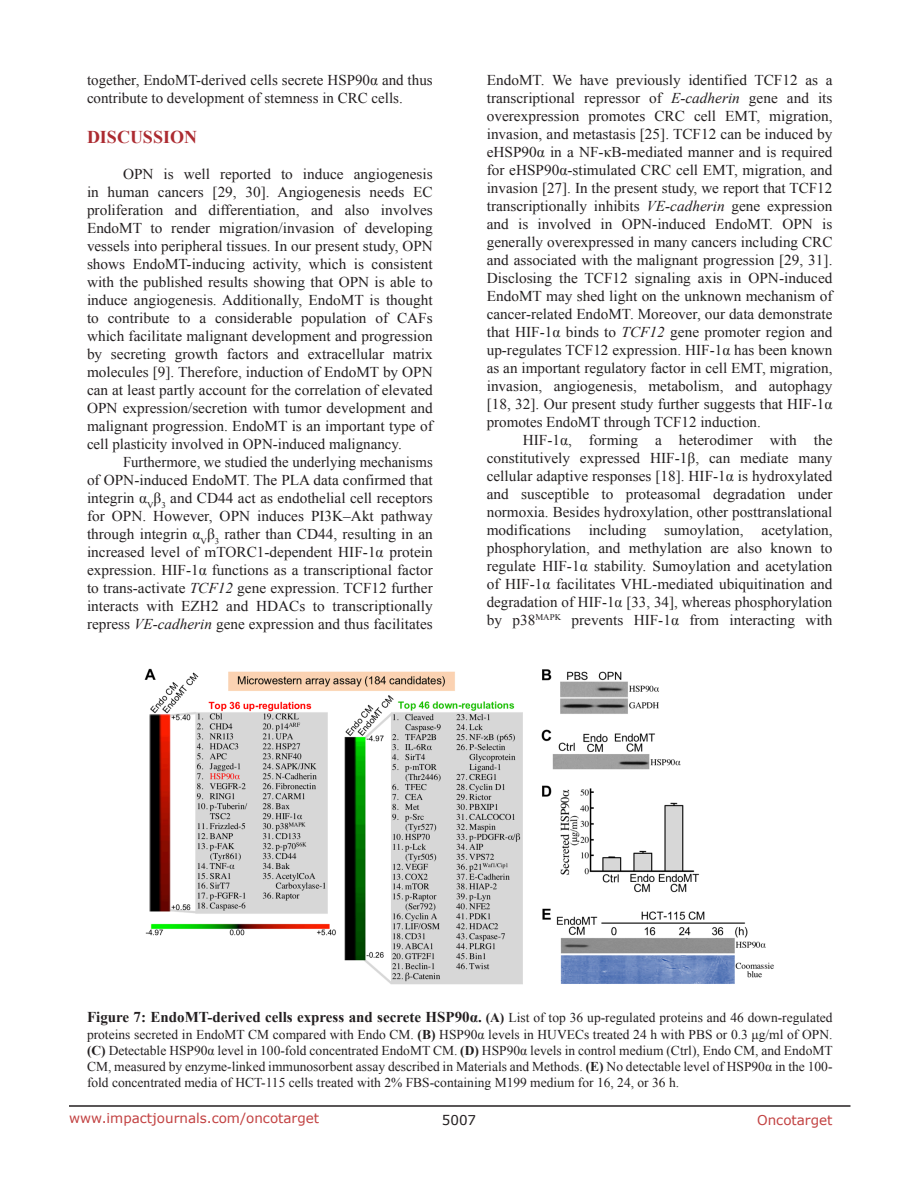
<style>
.page{position:relative;width:918px;height:1188px;background:#fff}
.page>*{position:absolute;margin:0;border:0;box-sizing:border-box;transform-origin:0 0}
.Heading{font:700 18px "Times New Roman";color:#ac2b31}
.BodyText{font:15px/18px "Times New Roman";color:#231f20;text-align:justify}
.figuretext{font:700 15px "Times New Roman";color:#231f20}
.figuretext-2{font:13.5px/16.2px "Times New Roman";color:#231f20;text-align:justify}
.t1{font:13.5px "Verdana";color:#c24141}
.t2{font:13.5px "Verdana";color:#231f20}
.s1{font-style:italic}
.s2{font-size:13.5px}
.s3{font-weight:400;font-size:13.5px}
.s4{font-weight:700}
</style>
<div class="page">
<hr style="left:69px;top:1105px;width:781px;height:2px;background:#231f20">
<img style="left:145px;top:668px;width:629px;height:317px">
<p class="BodyText" style="left:87px;top:71px;width:347px">together, EndoMT-derived cells secrete HSP90α and thus contribute to development of stemness in CRC cells.</p>
<p class="Heading" style="left:87px;top:125px;width:112px">DISCUSSION</p>
<p class="BodyText" style="left:87px;top:165px;width:347px;text-indent:36px">OPN is well reported to induce angiogenesis in human cancers [29, 30]. Angiogenesis needs EC proliferation and differentiation, and also involves EndoMT to render migration/invasion of developing vessels into peripheral tissues. In our present study, OPN shows EndoMT-inducing activity, which is consistent with the published results showing that OPN is able to induce angiogenesis. Additionally, EndoMT is thought to contribute to a considerable population of CAFs which facilitate malignant development and progression by secreting growth factors and extracellular matrix molecules [9]. Therefore, induction of EndoMT by OPN can at least partly account for the correlation of elevated OPN expression/secretion with tumor development and malignant progression. EndoMT is an important type of cell plasticity involved in OPN-induced malignancy.</p>
<p class="BodyText" style="left:87px;top:453px;width:347px;text-indent:36px">Furthermore, we studied the underlying mechanisms of OPN-induced EndoMT. The PLA data confirmed that integrin α<sub>V</sub>β<sub>3</sub> and CD44 act as endothelial cell receptors for OPN. However, OPN induces PI3K–Akt pathway through integrin α<sub>V</sub>β<sub>3</sub> rather than CD44, resulting in an increased level of mTORC1-dependent HIF-1α protein expression. HIF-1α functions as a transcriptional factor to trans-activate <span class="s1">TCF12</span> gene expression. TCF12 further interacts with EZH2 and HDACs to transcriptionally repress <span class="s1">VE-cadherin</span> gene expression and thus facilitates</p>
<p class="BodyText" style="left:487px;top:71px;width:347px">EndoMT. We have previously identified TCF12 as a transcriptional repressor of <span class="s1">E-cadherin</span> gene and its overexpression promotes CRC cell EMT, migration, invasion, and metastasis [25]. TCF12 can be induced by eHSP90α in a NF-κB-mediated manner and is required for eHSP90α-stimulated CRC cell EMT, migration, and invasion [27]. In the present study, we report that TCF12 transcriptionally inhibits <span class="s1">VE-cadherin</span> gene expression and is involved in OPN-induced EndoMT. OPN is generally overexpressed in many cancers including CRC and associated with the malignant progression [29, 31].<br>Disclosing the TCF12 signaling axis in OPN-induced EndoMT may shed light on the unknown mechanism of cancer-related EndoMT. Moreover, our data demonstrate that HIF-1α binds to <span class="s1">TCF12</span> gene promoter region and up-regulates TCF12 expression. HIF-1α has been known as an important regulatory factor in cell EMT, migration, invasion, angiogenesis, metabolism, and autophagy [18, 32]. Our present study further suggests that HIF-1α promotes EndoMT through TCF12 induction.</p>
<p class="BodyText" style="left:487px;top:431px;width:347px;text-indent:36px">HIF-1α, forming a heterodimer with the constitutively expressed HIF-1β, can mediate many cellular adaptive responses [18]. HIF-1α is hydroxylated and susceptible to proteasomal degradation under normoxia. Besides hydroxylation, other posttranslational modifications including sumoylation, acetylation, phosphorylation, and methylation are also known to regulate HIF-1α stability. Sumoylation and acetylation of HIF-1α facilitates VHL-mediated ubiquitination and degradation of HIF-1α [33, 34], whereas phosphorylation by p38<sup>MAPK</sup> prevents HIF-1α from interacting with</p>
<p class="figuretext" style="left:87px;top:1007px;width:747px">Figure 7: EndoMT-derived cells express and secrete HSP90α. <span class="s2">(A)</span> <span class="s3">List of top 36 up-regulated proteins and 46 down-regulated</span></p>
<p class="figuretext-2" style="left:87px;top:1026px;width:747px">proteins secreted in EndoMT CM compared with Endo CM. <span class="s4">(B)</span> HSP90α levels in HUVECs treated 24 h with PBS or 0.3 μg/ml of OPN. <span class="s4">(C)</span> Detectable HSP90α level in 100-fold concentrated EndoMT CM. <span class="s4">(D)</span> HSP90α levels in control medium (Ctrl), Endo CM, and EndoMT CM, measured by enzyme-linked immunosorbent assay described in Materials and Methods. <span class="s4">(E)</span> No detectable level of HSP90α in the 100- fold concentrated media of HCT-115 cells treated with 2% FBS-containing M199 medium for 16, 24, or 36 h.</p>
<p class="t1" style="left:69px;top:1109px;width:252px">www.impactjournals.com/oncotarget</p>
<p class="t2" style="left:442px;top:1111px;width:36px">5007</p>
<p class="t1" style="left:757px;top:1111px;width:77px">Oncotarget</p>
</div>
